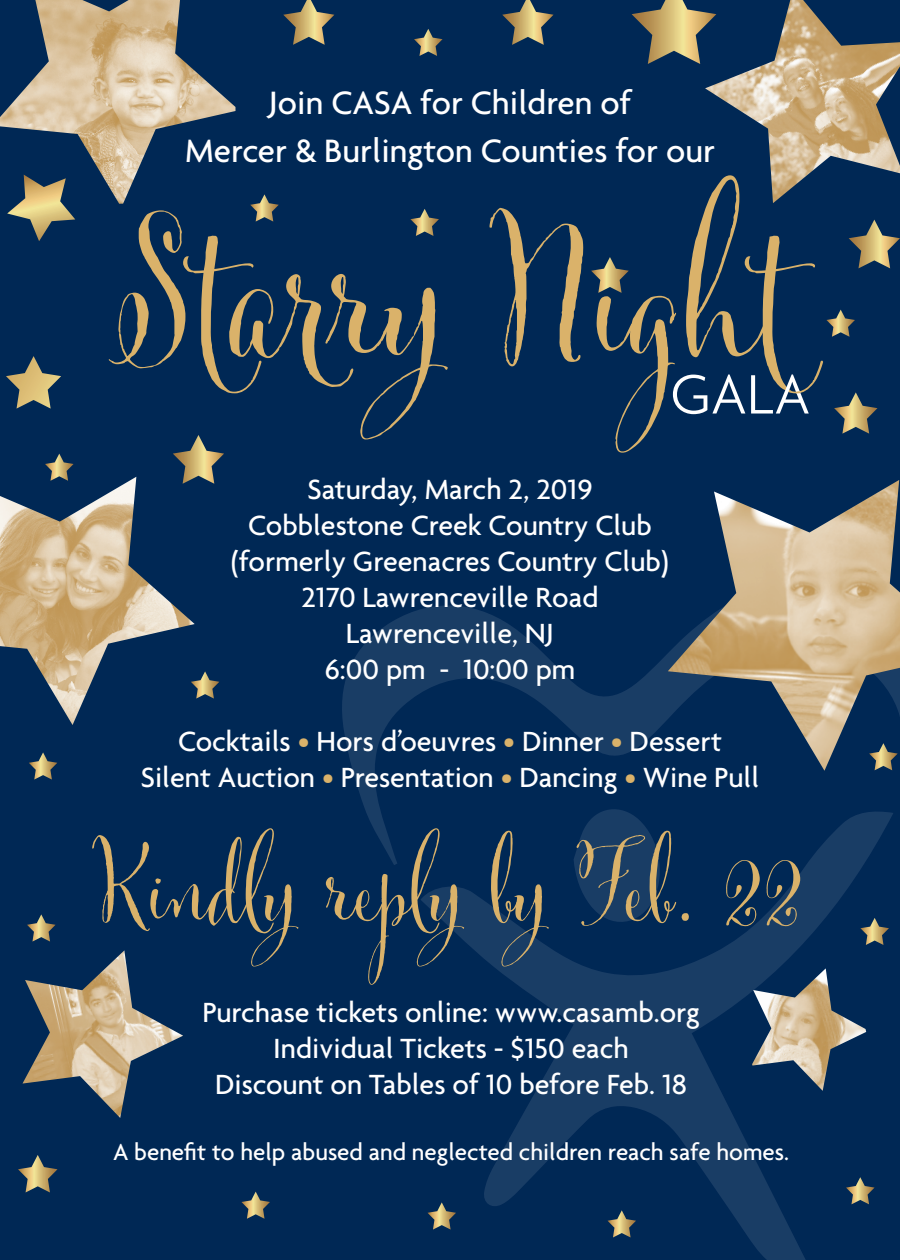
<style>
.page{position:relative;width:900px;height:1260px;background:#002855}
.page>*{position:absolute;margin:0;border:0;box-sizing:border-box;transform-origin:0 0}
.t1{font:212.5px "Cantoni Pro";color:#dab26a}
.t2{font:115px "Cantoni Pro";color:#dab26a}
.t3{font:300 60px "Agenda";color:#fff}
.t4{font:500 35px "Agenda";color:#fff}
.t5{font:500 30px/36px "Agenda";color:#fff;text-align:center}
.t6{font:500 25px "Agenda";color:#fff}
.s1{color:#dab26a}
</style>
<div class="page">
<svg style="left:421px;top:865px;width:448px;height:395px"></svg>
<svg style="left:342px;top:605px;width:551px;height:260px"></svg>
<svg style="left:574px;top:803px;width:92px;height:127px"></svg>
<svg style="left:834px;top:392px;width:44px;height:42px"></svg>
<svg style="left:195px;top:671px;width:24px;height:28px"></svg>
<svg style="left:250px;top:194px;width:29px;height:28px"></svg>
<svg style="left:410px;top:209px;width:29px;height:27px"></svg>
<svg style="left:846px;top:1177px;width:29px;height:27px"></svg>
<svg style="left:29px;top:752px;width:28px;height:28px"></svg>
<svg style="left:414px;top:29px;width:29px;height:27px"></svg>
<svg style="left:18px;top:1155px;width:40px;height:37px"></svg>
<svg style="left:428px;top:1202px;width:28px;height:28px"></svg>
<svg style="left:27px;top:914px;width:29px;height:28px"></svg>
<svg style="left:860px;top:918px;width:29px;height:27px"></svg>
<svg style="left:241px;top:1192px;width:29px;height:27px"></svg>
<svg style="left:608px;top:1210px;width:28px;height:28px"></svg>
<svg style="left:591px;top:257px;width:38px;height:36px"></svg>
<svg style="left:826px;top:310px;width:29px;height:27px"></svg>
<img style="left:0;top:0;width:235px;height:204px">
<svg style="left:6px;top:356px;width:55px;height:53px"></svg>
<svg style="left:173px;top:435px;width:51px;height:49px"></svg>
<svg style="left:502px;top:0;width:52px;height:45px"></svg>
<svg style="left:849px;top:220px;width:51px;height:48px"></svg>
<svg style="left:632px;top:0;width:73px;height:64px"></svg>
<svg style="left:283px;top:0;width:51px;height:45px"></svg>
<svg style="left:7px;top:175px;width:68px;height:66px"></svg>
<img style="left:705px;top:0;width:195px;height:203px">
<img style="left:0;top:477px;width:195px;height:248px">
<svg style="left:45px;top:454px;width:29px;height:27px"></svg>
<img style="left:668px;top:480px;width:232px;height:291px">
<img style="left:22px;top:950px;width:161px;height:168px">
<img style="left:752px;top:968px;width:114px;height:123px">
<p class="t4" style="left:268px;top:82px;width:365px">Join CASA for Children of</p>
<p class="t4" style="left:185px;top:130px;width:532px">Mercer &amp; Burlington Counties for our</p>
<p class="t1" style="left:113px;top:159px;width:676px">Starry Night</p>
<p class="t3" style="left:670px;top:359px;width:141px">GALA</p>
<p class="t5" style="left:307px;top:470px;width:287px">Saturday, March 2, 2019</p>
<p class="t5" style="left:248px;top:506px;width:405px">Cobblestone Creek Country Club</p>
<p class="t5" style="left:231px;top:542px;width:440px">(formerly Greenacres Country Club)</p>
<p class="t5" style="left:301px;top:578px;width:299px">2170 Lawrenceville Road</p>
<p class="t5" style="left:346px;top:614px;width:210px">Lawrenceville, NJ</p>
<p class="t5" style="left:325px;top:650px;width:252px">6:00 pm - 10:00 pm</p>
<p class="t5" style="left:141px;top:722px;width:620px">Cocktails <span class="s1">•</span> Hors d’oeuvres <span class="s1">•</span> Dinner <span class="s1">•</span> Dessert<br>Silent Auction <span class="s1">•</span> Presentation <span class="s1">•</span> Dancing <span class="s1">•</span> Wine Pull</p>
<p class="t2" style="left:96px;top:815px;width:709px">Kindly reply by Feb. 22</p>
<p class="t5" style="left:202px;top:994px;width:499px">Purchase tickets online: www.casamb.org<br>Individual Tickets - $150 each<br>Discount on Tables of 10 before Feb. 18</p>
<p class="t6" style="left:113px;top:1137px;width:678px">A benefit to help abused and neglected children reach safe homes.</p>
</div>
